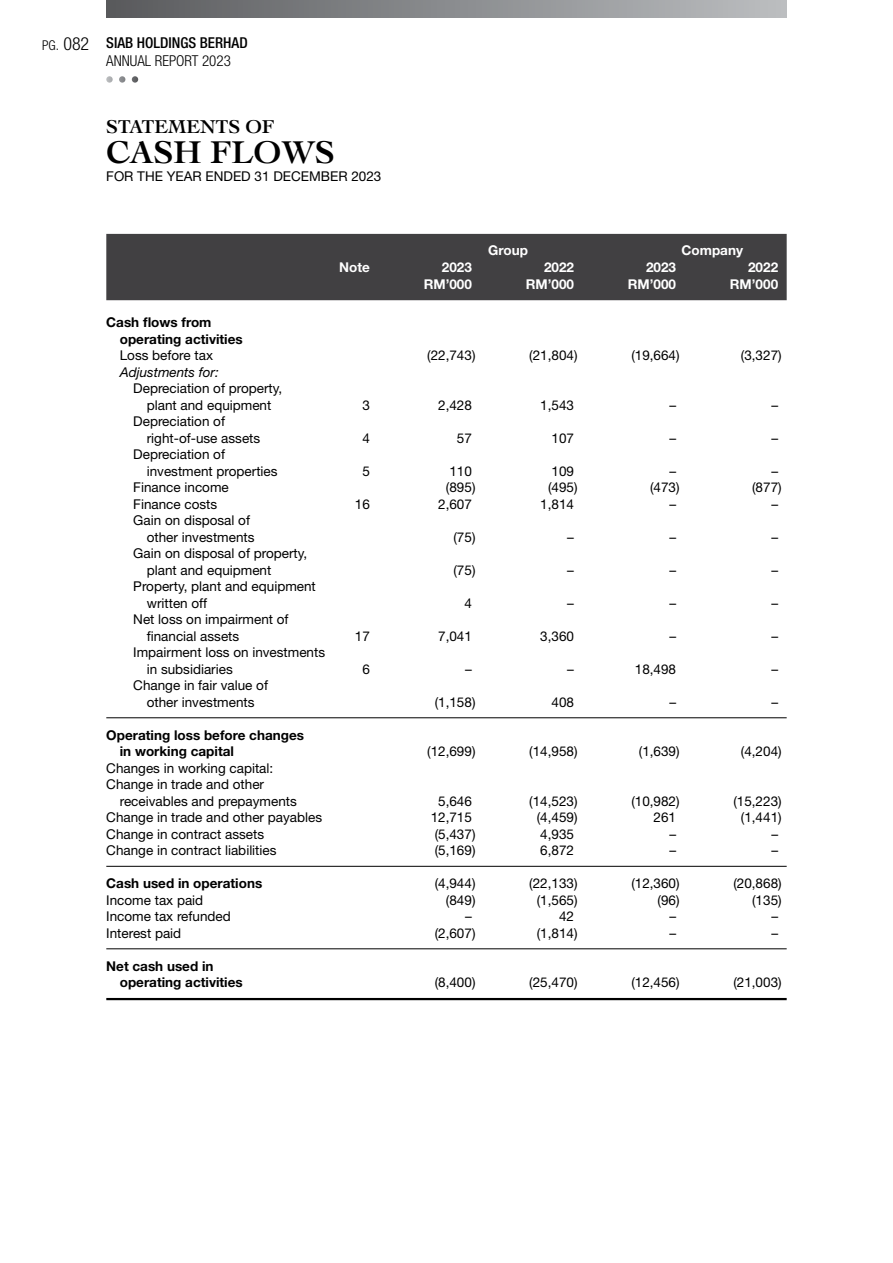
<style>
.page{position:relative;width:893px;height:1263px;background:#fff}
.page>*{position:absolute;margin:0;border:0;box-sizing:border-box;transform-origin:0 0}
.t1{font:700 33px "Cochin";color:#000}
.t2{font:700 19.5px "Cochin";color:#000}
.t3{font:500 condensed 15px "Helvetica Neue LT Std";color:#000}
.t4{font:300 condensed 15px "Helvetica Neue LT Std";color:#000}
.t5{font:13.5px/16.5px "Helvetica Neue LT Std";color:#000}
.t6{font:700 13.5px/16.5px "Helvetica Neue LT Std";color:#000}
.t7{font:700 13.5px "Helvetica Neue LT Std";color:#fff}
.t8{font:italic 13.5px "Helvetica Neue LT Std";color:#000}
.t9{font:300 condensed 13.5px "Helvetica Neue LT Std";color:#000}
.s1{font-size:18px}
</style>
<div class="page">
<hr style="left:106px;top:717px;width:681px;height:1px;background:#000">
<hr style="left:106px;top:866px;width:681px;height:1px;background:#000">
<hr style="left:106px;top:948px;width:681px;height:1px;background:#000">
<hr style="left:106px;top:998px;width:681px;height:2px;background:#000">
<div style="left:106px;top:234px;width:681px;height:66px;background:#414042"></div>
<svg style="left:106px;top:76px;width:7px;height:7px"></svg>
<svg style="left:119px;top:76px;width:6px;height:7px"></svg>
<svg style="left:132px;top:76px;width:6px;height:7px"></svg>
<div style="left:106px;top:0;width:681px;height:17px;background:linear-gradient(to right,#595a5d,#bbbec0)"></div>
<p class="t9" style="left:42px;top:38px;width:49px">PG. <span class="s1">082</span></p>
<p class="t3" style="left:106px;top:34px;width:143px">SIAB HOLDINGS BERHAD</p>
<p class="t4" style="left:106px;top:52px;width:126px">ANNUAL REPORT 2023</p>
<h2 class="t2" style="left:106px;top:113px;width:27px">STATEMENT</h2>
<h2 class="t2" style="left:228px;top:113px;width:32px">S OF</h2>
<h1 class="t1" style="left:106px;top:130px;width:25px">CASH</h1>
<h1 class="t1" style="left:210px;top:130px;width:26px">FLOWS</h1>
<p class="t5" style="left:106px;top:168px;width:9px">fortheyearended</p>
<p class="t5" style="left:255px;top:168px;width:38px">31 December</p>
<p class="t5" style="left:351px;top:168px;width:32px">2023</p>
<p class="t7" style="left:488px;top:242px;width:41px">Group</p>
<p class="t7" style="left:681px;top:242px;width:63px">Company</p>
<p class="t7" style="left:339px;top:259px;width:32px">Note</p>
<p class="t7" style="left:442px;top:259px;width:32px">2023</p>
<p class="t7" style="left:544px;top:259px;width:32px">2022</p>
<p class="t7" style="left:646px;top:259px;width:32px">2023</p>
<p class="t7" style="left:748px;top:259px;width:32px">2022</p>
<p class="t7" style="left:424px;top:275px;width:50px">RM’000</p>
<p class="t7" style="left:526px;top:275px;width:50px">RM’000</p>
<p class="t7" style="left:628px;top:275px;width:50px">RM’000</p>
<p class="t7" style="left:730px;top:275px;width:50px">RM’000</p>
<p class="t6" style="left:120px;top:314px;width:124px;text-indent:-14px">Cash flows from operating activities</p>
<p class="t5" style="left:120px;top:347px;width:95px">Loss before tax</p>
<p class="t5" style="left:427px;top:347px;width:50px">(22,743)</p>
<p class="t5" style="left:529px;top:347px;width:50px">(21,804)</p>
<p class="t5" style="left:631px;top:347px;width:50px">(19,664)</p>
<p class="t5" style="left:741px;top:347px;width:42px">(3,327)</p>
<p class="t8" style="left:120px;top:364px;width:101px">Adjustments for:</p>
<p class="t5" style="left:133px;top:380px;width:151px;text-align:center">Depreciation of property, plant and equipment</p>
<p class="t5" style="left:362px;top:396px;width:9px">3</p>
<p class="t5" style="left:438px;top:396px;width:35px">2,428</p>
<p class="t5" style="left:540px;top:396px;width:35px">1,543</p>
<p class="t5" style="left:669px;top:396px;width:8px">–</p>
<p class="t5" style="left:771px;top:396px;width:8px">–</p>
<p class="t5" style="left:147px;top:413px;width:115px;text-indent:-14px">Depreciation of right-of-use assets</p>
<p class="t5" style="left:147px;top:446px;width:132px;text-indent:-14px">Depreciation of investment properties</p>
<p class="t5" style="left:362px;top:429px;width:9px">4</p>
<p class="t5" style="left:457px;top:429px;width:17px">57</p>
<p class="t5" style="left:551px;top:429px;width:24px">107</p>
<p class="t5" style="left:669px;top:429px;width:8px">–</p>
<p class="t5" style="left:771px;top:429px;width:8px">–</p>
<p class="t5" style="left:362px;top:462px;width:9px">5</p>
<p class="t5" style="left:449px;top:462px;width:24px">110</p>
<p class="t5" style="left:551px;top:462px;width:24px">109</p>
<p class="t5" style="left:669px;top:462px;width:8px">–</p>
<p class="t5" style="left:771px;top:462px;width:8px">–</p>
<p class="t5" style="left:133px;top:479px;width:97px">Finance income</p>
<p class="t5" style="left:446px;top:479px;width:31px">(895)</p>
<p class="t5" style="left:548px;top:479px;width:31px">(495)</p>
<p class="t5" style="left:650px;top:479px;width:31px">(473)</p>
<p class="t5" style="left:752px;top:479px;width:31px">(877)</p>
<p class="t5" style="left:133px;top:495px;width:86px">Finance costs</p>
<p class="t5" style="left:355px;top:495px;width:17px">16</p>
<p class="t5" style="left:438px;top:495px;width:35px">2,607</p>
<p class="t5" style="left:540px;top:495px;width:35px">1,814</p>
<p class="t5" style="left:669px;top:495px;width:8px">–</p>
<p class="t5" style="left:771px;top:495px;width:8px">–</p>
<p class="t5" style="left:147px;top:512px;width:109px;text-indent:-14px">Gain on disposal of other investments</p>
<p class="t5" style="left:453px;top:528px;width:24px">(75)</p>
<p class="t5" style="left:567px;top:528px;width:8px">–</p>
<p class="t5" style="left:669px;top:528px;width:8px">–</p>
<p class="t5" style="left:771px;top:528px;width:8px">–</p>
<p class="t5" style="left:147px;top:545px;width:162px;text-indent:-14px">Gain on disposal of property, plant and equipment</p>
<p class="t5" style="left:147px;top:578px;width:171px;text-indent:-14px">Property, plant and equipment written off</p>
<p class="t5" style="left:147px;top:611px;width:143px;text-indent:-14px">Net loss on impairment of financial assets</p>
<p class="t5" style="left:147px;top:644px;width:180px;text-indent:-14px">Impairment loss on investments in subsidiaries</p>
<p class="t5" style="left:133px;top:677px;width:136px;text-align:center">Change in fair value of other investments</p>
<p class="t6" style="left:120px;top:726px;width:186px;text-indent:-14px">Operating loss before changes in working capital</p>
<p class="t5" style="left:453px;top:561px;width:24px">(75)</p>
<p class="t5" style="left:567px;top:561px;width:8px">–</p>
<p class="t5" style="left:669px;top:561px;width:8px">–</p>
<p class="t5" style="left:771px;top:561px;width:8px">–</p>
<p class="t5" style="left:464px;top:594px;width:9px">4</p>
<p class="t5" style="left:567px;top:594px;width:8px">–</p>
<p class="t5" style="left:669px;top:594px;width:8px">–</p>
<p class="t5" style="left:771px;top:594px;width:8px">–</p>
<p class="t5" style="left:355px;top:627px;width:17px">17</p>
<p class="t5" style="left:438px;top:627px;width:35px">7,041</p>
<p class="t5" style="left:540px;top:627px;width:35px">3,360</p>
<p class="t5" style="left:669px;top:627px;width:8px">–</p>
<p class="t5" style="left:771px;top:627px;width:8px">–</p>
<p class="t5" style="left:362px;top:660px;width:9px">6</p>
<p class="t5" style="left:465px;top:660px;width:8px">–</p>
<p class="t5" style="left:567px;top:660px;width:8px">–</p>
<p class="t5" style="left:635px;top:660px;width:43px">18,498</p>
<p class="t5" style="left:771px;top:660px;width:8px">–</p>
<p class="t5" style="left:435px;top:693px;width:42px">(1,158)</p>
<p class="t5" style="left:551px;top:693px;width:24px">408</p>
<p class="t5" style="left:669px;top:693px;width:8px">–</p>
<p class="t5" style="left:771px;top:693px;width:8px">–</p>
<p class="t5" style="left:427px;top:743px;width:50px">(12,699)</p>
<p class="t5" style="left:529px;top:743px;width:50px">(14,958)</p>
<p class="t5" style="left:639px;top:743px;width:42px">(1,639)</p>
<p class="t5" style="left:741px;top:743px;width:42px">(4,204)</p>
<p class="t5" style="left:106px;top:759px;width:169px">Changes in working capital:</p>
<p class="t5" style="left:106px;top:776px;width:159px">Change in trade and other</p>
<p class="t5" style="left:120px;top:792px;width:179px">receivables and prepayments</p>
<p class="t5" style="left:438px;top:792px;width:35px">5,646</p>
<p class="t5" style="left:529px;top:792px;width:50px">(14,523)</p>
<p class="t5" style="left:631px;top:792px;width:50px">(10,982)</p>
<p class="t5" style="left:733px;top:792px;width:50px">(15,223)</p>
<p class="t5" style="left:106px;top:809px;width:217px">Change in trade and other payables</p>
<p class="t5" style="left:431px;top:809px;width:43px">12,715</p>
<p class="t5" style="left:537px;top:809px;width:42px">(4,459)</p>
<p class="t5" style="left:654px;top:809px;width:24px">261</p>
<p class="t5" style="left:741px;top:809px;width:42px">(1,441)</p>
<p class="t5" style="left:106px;top:825px;width:159px">Change in contract assets</p>
<p class="t5" style="left:435px;top:825px;width:42px">(5,437)</p>
<p class="t5" style="left:540px;top:825px;width:35px">4,935</p>
<p class="t5" style="left:669px;top:825px;width:8px">–</p>
<p class="t5" style="left:771px;top:825px;width:8px">–</p>
<p class="t5" style="left:106px;top:842px;width:172px">Change in contract liabilities</p>
<p class="t5" style="left:435px;top:842px;width:42px">(5,169)</p>
<p class="t5" style="left:540px;top:842px;width:35px">6,872</p>
<p class="t5" style="left:669px;top:842px;width:8px">–</p>
<p class="t5" style="left:771px;top:842px;width:8px">–</p>
<p class="t6" style="left:106px;top:875px;width:157px">Cash used in operations</p>
<p class="t5" style="left:435px;top:875px;width:42px">(4,944)</p>
<p class="t5" style="left:529px;top:875px;width:50px">(22,133)</p>
<p class="t5" style="left:631px;top:875px;width:50px">(12,360)</p>
<p class="t5" style="left:733px;top:875px;width:50px">(20,868)</p>
<p class="t5" style="left:106px;top:891px;width:99px">Income tax paid</p>
<p class="t5" style="left:446px;top:891px;width:31px">(849)</p>
<p class="t5" style="left:537px;top:891px;width:42px">(1,565)</p>
<p class="t5" style="left:658px;top:891px;width:24px">(96)</p>
<p class="t5" style="left:752px;top:891px;width:31px">(135)</p>
<p class="t5" style="left:106px;top:908px;width:126px">Income tax refunded</p>
<p class="t5" style="left:465px;top:908px;width:8px">–</p>
<p class="t5" style="left:559px;top:908px;width:17px">42</p>
<p class="t5" style="left:669px;top:908px;width:8px">–</p>
<p class="t5" style="left:771px;top:908px;width:8px">–</p>
<p class="t5" style="left:106px;top:924px;width:77px">Interest paid</p>
<p class="t5" style="left:435px;top:924px;width:42px">(2,607)</p>
<p class="t5" style="left:537px;top:924px;width:42px">(1,814)</p>
<p class="t5" style="left:669px;top:924px;width:8px">–</p>
<p class="t5" style="left:771px;top:924px;width:8px">–</p>
<p class="t6" style="left:120px;top:957px;width:124px;text-indent:-14px">Net cash used in operating activities</p>
<p class="t5" style="left:435px;top:974px;width:42px">(8,400)</p>
<p class="t5" style="left:529px;top:974px;width:50px">(25,470)</p>
<p class="t5" style="left:631px;top:974px;width:50px">(12,456)</p>
<p class="t5" style="left:733px;top:974px;width:50px">(21,003)</p>
</div>
